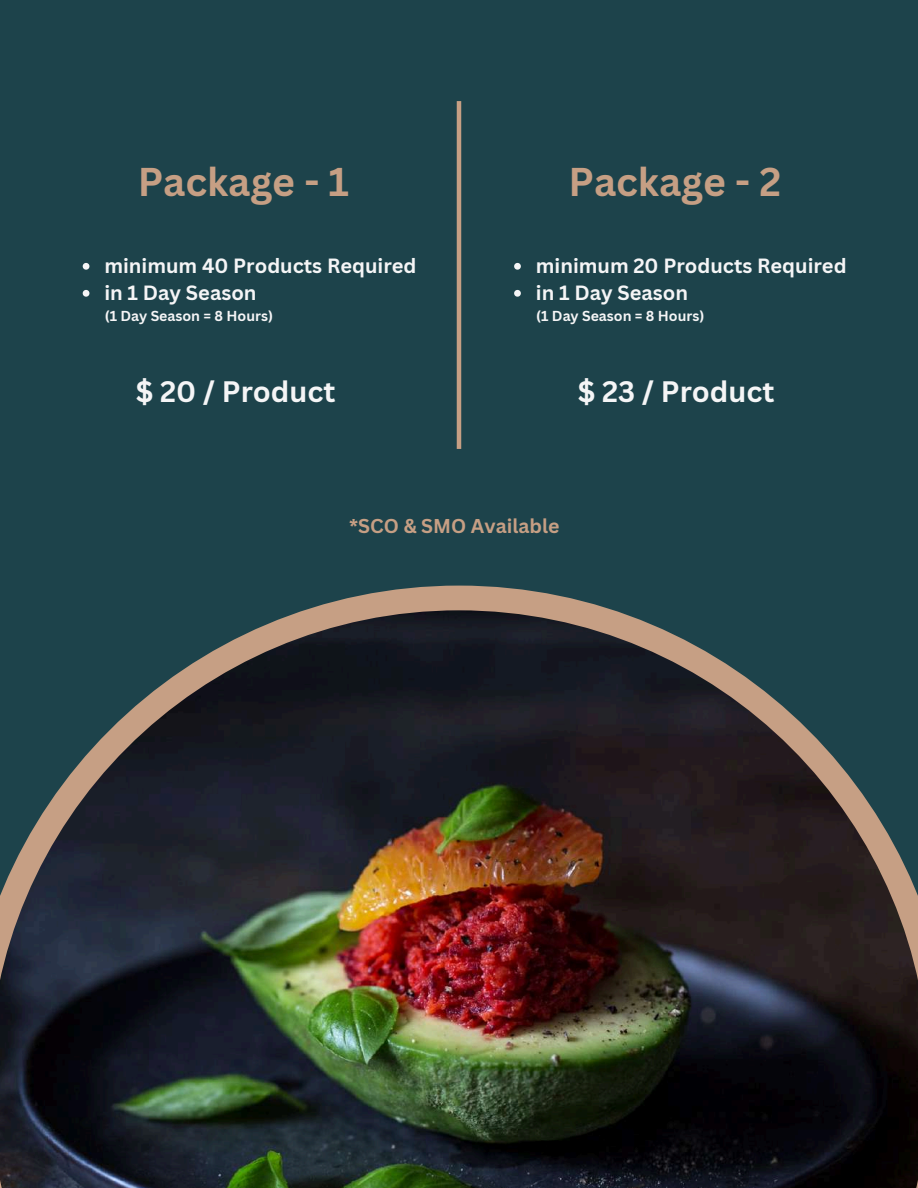
<style>
.page{position:relative;width:918px;height:1188px;background:#1d434b}
.page>*{position:absolute;margin:0;border:0;box-sizing:border-box;transform-origin:0 0}
.t1{font:700 39.15px "Canva Sans";color:#c69f84}
.t2{font:700 28.8px "Canva Sans";color:#f5f5f6}
.t3{font:700 20.1px/27px "Canva Sans";color:#f5f5f6}
.t4{font:700 19.5px "Canva Sans";color:#c69f84}
.t5{font:700 14.1px "Canva Sans";color:#f5f5f6}
</style>
<div class="page">
<svg style="left:305px;top:586px;width:308px;height:24px;fill:#c69f84"></svg>
<img style="left:0;top:610px;width:918px;height:578px">
<hr style="left:457px;top:101px;width:4px;height:348px;background:#c69f84">
<svg style="left:83px;top:263px;width:6px;height:7px"></svg>
<svg style="left:83px;top:290px;width:6px;height:7px"></svg>
<svg style="left:514px;top:263px;width:7px;height:7px"></svg>
<svg style="left:514px;top:290px;width:7px;height:7px"></svg>
<h1 class="t1" style="left:138px;top:154px;width:213px">Package - 1</h1>
<h1 class="t1" style="left:569px;top:154px;width:214px">Package - 2</h1>
<p class="t3" style="left:104px;top:252px;width:314px">minimum 40 Products Required in 1 Day Season</p>
<p class="t5" style="left:105px;top:306px;width:170px">(1 Day Season = 8 Hours)</p>
<p class="t3" style="left:536px;top:252px;width:312px">minimum 20 Products Required in 1 Day Season</p>
<p class="t5" style="left:536px;top:306px;width:170px">(1 Day Season = 8 Hours)</p>
<h2 class="t2" style="left:136px;top:371px;width:201px">$ 20 / Product</h2>
<h2 class="t2" style="left:578px;top:371px;width:198px">$ 23 / Product</h2>
<p class="t4" style="left:349px;top:512px;width:212px">*SCO &amp; SMO Available</p>
</div>
